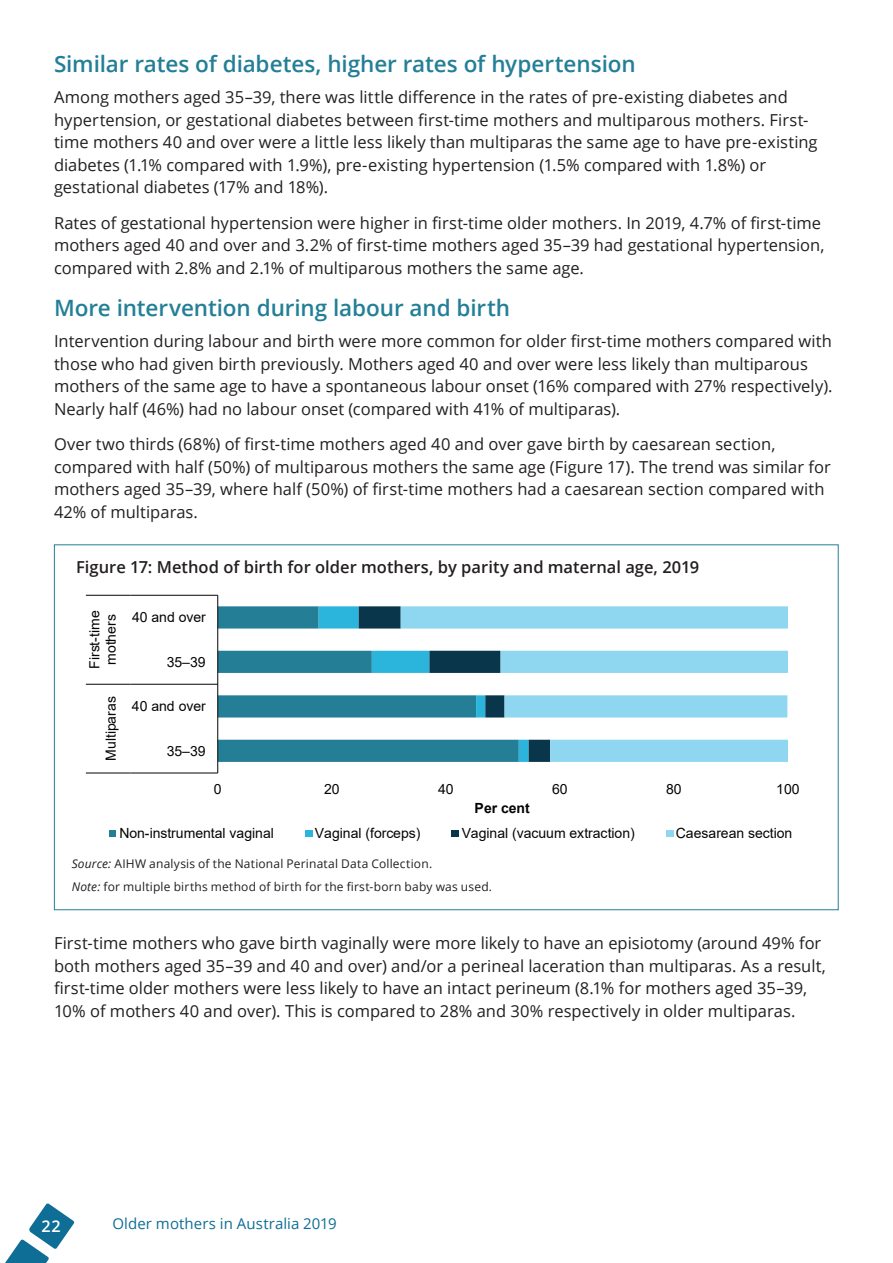
<style>
.page{position:relative;width:893px;height:1263px;background:#fff}
.page>*{position:absolute;margin:0;border:0;box-sizing:border-box;transform-origin:0 0}
.t1{font:600 22.5px "Open Sans";letter-spacing:-.005em;color:#237f97}
.t2{font:16.5px/22.5px "Open Sans";color:#231f20}
.Figure_head{font:600 16.5px "Open Sans";color:#231f20}
.t3{font:600 16.2px "Open Sans";color:#fff}
.t4{font:15px "Open Sans";letter-spacing:.005em;color:#0e6e95}
.t5{font:13.95px/16px "Arial";letter-spacing:-.005em;color:#040503}
.t6{font:700 13.95px "Arial";letter-spacing:-.005em;color:#040503}
.Figure_notes_and_sou{font:12px "Open Sans";letter-spacing:.015em;color:#231f20}
.s1{font-style:italic}
</style>
<div class="page">
<svg style="left:5px;top:1203px;width:69px;height:60px"></svg>
<svg style="left:218px;top:606px;width:101px;height:156px;fill:#237e96"></svg>
<svg style="left:319px;top:606px;width:82px;height:156px"></svg>
<svg style="left:401px;top:606px;width:387px;height:156px"></svg>
<hr style="left:217px;top:595px;width:1px;height:178px;background:#040503">
<hr style="left:131px;top:772px;width:87px;height:1px;background:#040503">
<hr style="left:131px;top:684px;width:87px;height:1px;background:#040503">
<hr style="left:131px;top:595px;width:87px;height:1px;background:#040503">
<hr style="left:86px;top:772px;width:45px;height:1px;background:#040503">
<hr style="left:86px;top:684px;width:45px;height:1px;background:#040503">
<hr style="left:86px;top:595px;width:45px;height:1px;background:#040503">
<div style="left:110px;top:830px;width:6px;height:7px;background:#237e96"></div>
<div style="left:305px;top:830px;width:7px;height:7px;background:#2bb5dd"></div>
<div style="left:452px;top:830px;width:7px;height:7px;background:#0a364c"></div>
<div style="left:666px;top:830px;width:7px;height:7px;background:#8fd7f1"></div>
<h1 class="t1" style="left:54px;top:49px;width:583px">Similar rates of diabetes, higher rates of hypertension</h1>
<h1 class="t2" style="left:54px;top:86px;width:765px">Among mothers aged 35–39, there was little difference in the rates of pre-existing diabetes and hypertension, or gestational diabetes between first-time mothers and multiparous mothers. First&shy;time mothers 40 and over were a little less likely than multiparas the same age to have pre-existing diabetes (1.1% compared with 1.9%), pre-existing hypertension (1.5% compared with 1.8%) or gestational diabetes (17% and 18%).</h1>
<h1 class="t2" style="left:54px;top:211px;width:772px">Rates of gestational hypertension were higher in first-time older mothers. In 2019, 4.7% of first-time mothers aged 40 and over and 3.2% of first-time mothers aged 35–39 had gestational hypertension, compared with 2.8% and 2.1% of multiparous mothers the same age.</h1>
<h1 class="t1" style="left:54px;top:293px;width:457px">More intervention during labour and birth</h1>
<h1 class="t2" style="left:54px;top:330px;width:780px">Intervention during labour and birth were more common for older first-time mothers compared with those who had given birth previously. Mothers aged 40 and over were less likely than multiparous mothers of the same age to have a spontaneous labour onset (16% compared with 27% respectively).<br>Nearly half (46%) had no labour onset (compared with 41% of multiparas).</h1>
<h1 class="t2" style="left:54px;top:432px;width:778px">Over two thirds (68%) of first-time mothers aged 40 and over gave birth by caesarean section, compared with half (50%) of multiparous mothers the same age (Figure 17). The trend was similar for mothers aged 35–39, where half (50%) of first-time mothers had a caesarean section compared with 42% of multiparas.</h1>
<p class="Figure_head" style="left:76px;top:555px;width:625px">Figure 17: Method of birth for older mothers, by parity and maternal age, 2019</p>
<p class="t5" style="left:87px;top:669px;width:60px;rotate:-90deg">First-time mothers</p>
<p class="t5" style="left:103px;top:761px;width:66px;rotate:-90deg">Multiparas</p>
<p class="t5" style="left:132px;top:609px;width:75px">40 and over</p>
<p class="t5" style="left:167px;top:654px;width:40px">35–39</p>
<p class="t5" style="left:132px;top:698px;width:75px">40 and over</p>
<p class="t5" style="left:167px;top:742px;width:40px">35–39</p>
<p class="t5" style="left:214px;top:781px;width:9px">0</p>
<p class="t5" style="left:324px;top:781px;width:17px">20</p>
<p class="t5" style="left:438px;top:781px;width:17px">40</p>
<p class="t5" style="left:552px;top:781px;width:17px">60</p>
<p class="t5" style="left:666px;top:781px;width:17px">80</p>
<p class="t5" style="left:776px;top:781px;width:25px">100</p>
<p class="t6" style="left:475px;top:798px;width:57px">Per cent</p>
<p class="t5" style="left:119px;top:825px;width:156px">Non-instrumental vaginal</p>
<p class="t5" style="left:315px;top:825px;width:107px">Vaginal (forceps)</p>
<p class="t5" style="left:462px;top:825px;width:175px">Vaginal (vacuum extraction)</p>
<p class="t5" style="left:676px;top:825px;width:118px">Caesarean section</p>
<p class="Figure_notes_and_sou" style="left:72px;top:855px;width:362px"><span class="s1">Source:</span> AIHW analysis of the National Perinatal Data Collection.</p>
<p class="Figure_notes_and_sou" style="left:72px;top:878px;width:422px"><span class="s1">Note:</span> for multiple births method of birth for the first-born baby was used.</p>
<h1 class="t2" style="left:54px;top:932px;width:773px">First-time mothers who gave birth vaginally were more likely to have an episiotomy (around 49% for both mothers aged 35–39 and 40 and over) and/or a perineal laceration than multiparas. As a result, first-time older mothers were less likely to have an intact perineum (8.1% for mothers aged 35–39, 10% of mothers 40 and over). This is compared to 28% and 30% respectively in older multiparas.</h1>
<p class="t3" style="left:42px;top:1215px;width:21px">22</p>
<p class="t4" style="left:112px;top:1213px;width:226px">Older mothers in Australia 2019</p>
</div>
